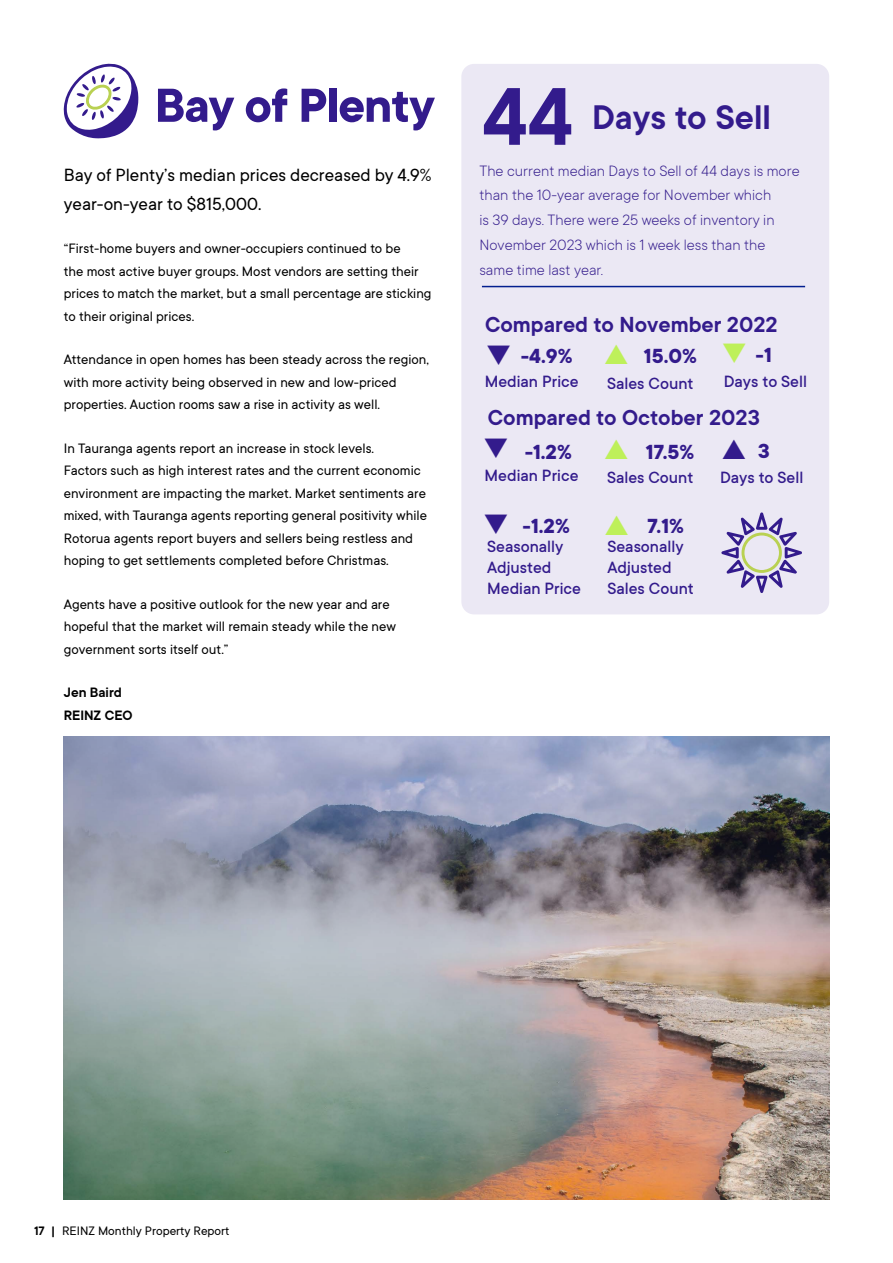
<style>
.page{position:relative;width:893px;height:1263px;background:#fff}
.page>*{position:absolute;margin:0;border:0;box-sizing:border-box;transform-origin:0 0}
.t1{font:600 90px "TT Commons";color:#331b8c}
.t2{font:700 52.5px "TT Commons";letter-spacing:-.02em;color:#331b8c}
.t3{font:600 37.65px "TT Commons";color:#331b8c}
.t4{font:600 24px "TT Commons";color:#331b8c}
.t5{font:700 22.5px "TT Commons";color:#331b8c}
.t6{font:19.5px/29.2px "TT Commons";color:#000}
.t7{font:500 18px/21px "TT Commons";color:#331b8c}
.t8{font:300 16.5px/24.8px "TT Commons";color:#331b8c}
.t9{font:15px/22.5px "TT Commons";color:#000}
.t10{font:600 15px/22.5px "TT Commons";color:#000}
.t11{font:13.5px "TT Commons";color:#000}
.s1{color:#bef05a}
.s2{font-weight:600}
</style>
<div class="page">
<svg style="left:64px;top:64px;width:74px;height:74px"></svg>
<img style="left:64px;top:736px;width:765px;height:463px">
<div style="left:461px;top:64px;width:368px;height:550px;background:#ebe8f4;border-radius:13px"></div>
<hr style="left:482px;top:286px;width:323px;height:1px;background:#031f8f">
<svg style="left:721px;top:512px;width:81px;height:81px"></svg>
<h2 class="t2" style="left:155px;top:71px;width:282px">Bay of Plenty</h2>
<h3 class="t6" style="left:64px;top:159px;width:369px">Bay of Plenty’s median prices decreased by 4.9% year-on-year to $815,000.</h3>
<p class="t9" style="left:64px;top:237px;width:369px">“First-home buyers and owner-occupiers continued to be<br>the most active buyer groups. Most vendors are setting their prices to match the market, but a small percentage are sticking to their original prices.</p>
<p class="t9" style="left:64px;top:348px;width:367px">Attendance in open homes has been steady across the region, with more activity being observed in new and low-priced properties. Auction rooms saw a rise in activity as well.</p>
<p class="t9" style="left:64px;top:436px;width:365px">In Tauranga agents report an increase in stock levels.<br>Factors such as high interest rates and the current economic environment are impacting the market. Market sentiments are mixed, with Tauranga agents reporting general positivity while Rotorua agents report buyers and sellers being restless and hoping to get settlements completed before Christmas.</p>
<p class="t9" style="left:64px;top:592px;width:334px">Agents have a positive outlook for the new year and are hopeful that the market will remain steady while the new government sorts itself out.”</p>
<p class="t10" style="left:64px;top:681px;width:70px">Jen Baird<br>REINZ CEO</p>
<h1 class="t1" style="left:482px;top:59px;width:92px">44</h1>
<p class="t8" style="left:479px;top:157px;width:322px">The current median Days to Sell of 44 days is more than the 10-year average for November which<br>is 39 days. There were 25 weeks of inventory in November 2023 which is 1 week less than the same time last year.</p>
<h3 class="t3" style="left:592px;top:93px;width:180px">Days to Sell</h3>
<h3 class="t4" style="left:485px;top:310px;width:294px">Compared to November 2022</h3>
<p class="t7" style="left:485px;top:370px;width:95px">Median Price</p>
<p class="t7" style="left:607px;top:372px;width:88px">Sales Count</p>
<p class="t7" style="left:724px;top:370px;width:85px">Days to Sell</p>
<h3 class="t5" style="left:485px;top:341px;width:89px">❑ -4.9%</h3>
<h3 class="t5" style="left:644px;top:341px;width:129px">15.0% <span class="s1">❑</span> -1</h3>
<h3 class="t4" style="left:488px;top:403px;width:274px">Compared to October 2023</h3>
<h3 class="t5" style="left:483px;top:437px;width:91px">❑ -1.2%</h3>
<h3 class="t5" style="left:646px;top:437px;width:50px">17.5%</h3>
<h3 class="t5" style="left:758px;top:436px;width:13px">3</h3>
<p class="t7" style="left:485px;top:465px;width:95px">Median Price</p>
<p class="t7" style="left:607px;top:466px;width:88px">Sales Count</p>
<p class="t7" style="left:720px;top:466px;width:85px">Days to Sell</p>
<h3 class="t5" style="left:523px;top:511px;width:49px">-1.2%</h3>
<h3 class="t5" style="left:647px;top:511px;width:38px">7.1%</h3>
<p class="t7" style="left:487px;top:536px;width:95px">Seasonally<br>Adjusted<br>Median Price</p>
<p class="t7" style="left:607px;top:536px;width:88px">Seasonally<br>Adjusted<br>Sales Count</p>
<p class="t11" style="left:34px;top:1223px;width:197px"><span class="s2">17 |</span> REINZ Monthly Property Report</p>
</div>
